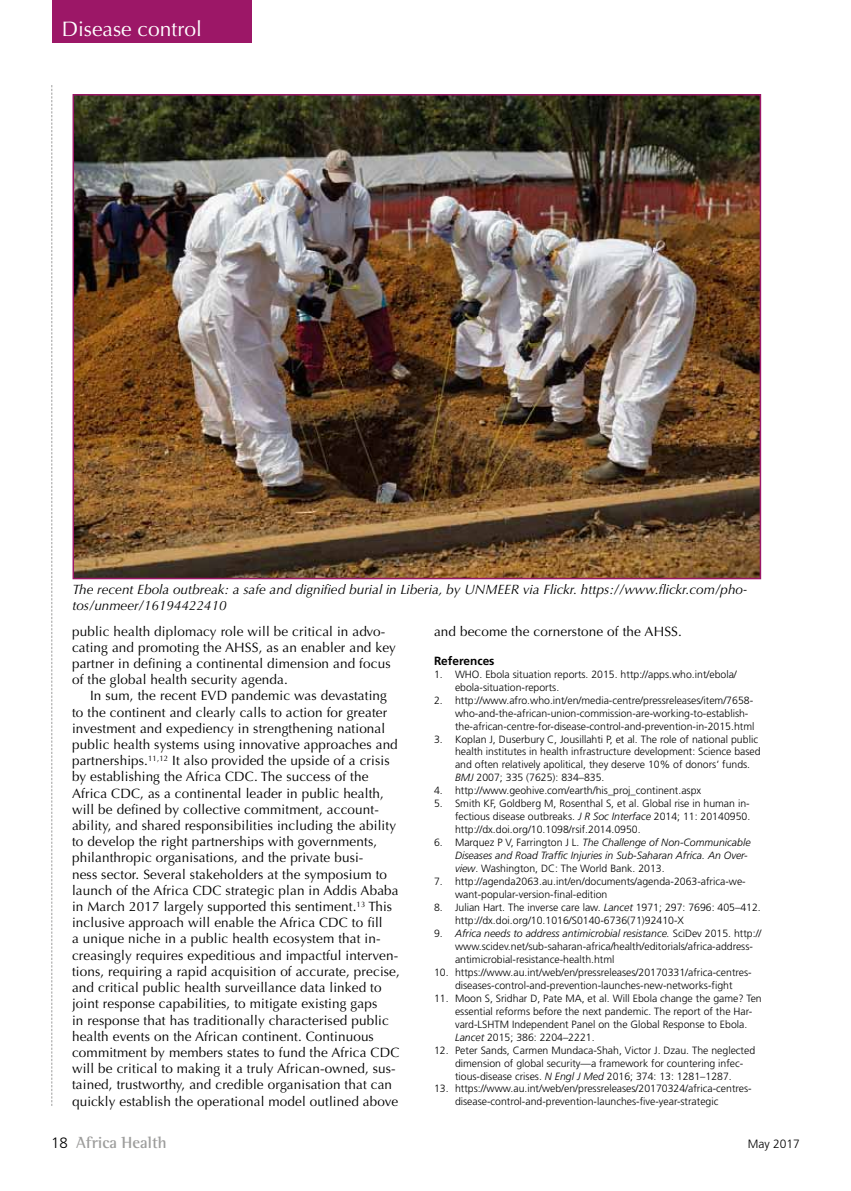
<style>
.page{position:relative;width:851px;height:1191px;background:#fff}
.page>*{position:absolute;margin:0;border:0;box-sizing:border-box;transform-origin:0 0}
.t1{font:21px "Optima";color:#fff}
.t2{font:700 16.5px "Rotis Semi Serif";color:#9d9d9c}
.t3{font:13.5px/16.2px "Optima";letter-spacing:.01em;color:#000}
.t4{font:italic 13.5px/16.2px "Optima";color:#000}
.t5{font:300 12px "Frutiger LT Std";color:#000}
.t6{font:700 11.85px "Frutiger LT Std";color:#000}
.t7{font:300 10.5px/12.9px "Frutiger LT Std";color:#000}
.t8{font:italic 300 10.5px/12.9px "Frutiger LT Std";color:#000}
.s1{font-style:italic}
.s2{font-style:normal}
.s3{font-family:"Frutiger LT Std";font-weight:300;font-size:15px;color:#000}
</style>
<div class="page">
<svg style="left:51px;top:85px;width:1px;height:1021px"></svg>
<div style="left:52px;top:0;width:200px;height:42px;background:#9c1767"></div>
<img style="left:75px;top:97px;width:683px;height:479px">
<div style="left:72px;top:94px;width:689px;height:485px;border:2px solid #9c1767"></div>
<h1 class="t1" style="left:62px;top:17px;width:142px">Disease control</h1>
<h1 class="t1" style="left:80px;top:17px;width:67px">Feature</h1>
<p class="t4" style="left:72px;top:581px;width:676px">The recent Ebola outbreak: a safe and dignified burial in Liberia, by UNMEER via Flickr. https://www.flickr.com/pho&shy;tos/unmeer/16194422410</p>
<p class="t3" style="left:72px;top:623px;width:325px">public health diplomacy role will be critical in advo&shy;cating and promoting the AHSS, as an enabler and key partner in defining a continental dimension and focus of the global health security agenda.</p>
<p class="t3" style="left:72px;top:688px;width:329px;text-indent:18px">In sum, the recent EVD pandemic was devastating to the continent and clearly calls to action for greater investment and expediency in strengthening national public health systems using innovative approaches and partnerships.<sup>11,12</sup> It also provided the upside of a crisis by establishing the Africa CDC. The success of the Africa CDC, as a continental leader in public health, will be defined by collective commitment, account&shy;ability, and shared responsibilities including the ability to develop the right partnerships with governments, philanthropic organisations, and the private busi-<br>ness sector. Several stakeholders at the symposium to launch of the Africa CDC strategic plan in Addis Ababa in March 2017 largely supported this sentiment.<sup>13</sup> This inclusive approach will enable the Africa CDC to fill<br>a unique niche in a public health ecosystem that in&shy;creasingly requires expeditious and impactful interven&shy;tions, requiring a rapid acquisition of accurate, precise, and critical public health surveillance data linked to joint response capabilities, to mitigate existing gaps<br>in response that has traditionally characterised public health events on the African continent. Continuous commitment by members states to fund the Africa CDC will be critical to making it a truly African-owned, sus&shy;tained, trustworthy, and credible organisation that can quickly establish the operational model outlined above</p>
<p class="t3" style="left:434px;top:623px;width:249px">and become the cornerstone of the AHSS.</p>
<p class="t6" style="left:434px;top:653px;width:62px">References</p>
<p class="t7" style="left:455px;top:668px;width:283px;text-indent:-21px">1. WHO. Ebola situation reports. 2015. http://apps.who.int/ebola/ ebola-situation-reports.</p>
<p class="t7" style="left:455px;top:693px;width:301px;text-indent:-21px">2. http://www.afro.who.int/en/media-centre/pressreleases/item/7658- who-and-the-african-union-commission-are-working-to-establish&shy;the-african-centre-for-disease-control-and-prevention-in-2015.html</p>
<p class="t7" style="left:455px;top:732px;width:307px;text-indent:-21px">3. Koplan J, Duserbury C, Jousillahti P, et al. The role of national public health institutes in health infrastructure development: Science based and often relatively apolitical, they deserve 10% of donors’ funds.<br><span class="s1">BMJ</span> 2007; 335 (7625): 834–835.</p>
<p class="t7" style="left:434px;top:784px;width:269px">4. http://www.geohive.com/earth/his_proj_continent.aspx</p>
<p class="t7" style="left:455px;top:797px;width:297px;text-align:justify;text-indent:-21px">5. Smith KF, Goldberg M, Rosenthal S, et al. Global rise in human in&shy;fectious disease outbreaks. <span class="s1">J R Soc Interface</span> 2014; 11: 20140950. http://dx.doi.org/10.1098/rsif.2014.0950.</p>
<p class="t8" style="left:455px;top:836px;width:297px;text-indent:-21px"><span class="s2">6. Marquez P V, Farrington J L.</span> The Challenge of Non-Communicable<br>Diseases and Road Traffic Injuries in Sub-Saharan Africa. An Over&shy;view<span class="s2">. Washington, DC: The World Bank. 2013.</span></p>
<p class="t7" style="left:455px;top:875px;width:292px;text-indent:-21px">7. http://agenda2063.au.int/en/documents/agenda-2063-africa-we&shy;want-popular-version-final-edition</p>
<p class="t7" style="left:455px;top:901px;width:307px;text-indent:-21px">8. Julian Hart. The inverse care law. <span class="s1">Lancet</span> 1971; 297: 7696: 405–412. http://dx.doi.org/10.1016/S0140-6736(71)92410-X</p>
<p class="t7" style="left:455px;top:927px;width:308px;text-indent:-21px">9. <span class="s1">Africa needs to address antimicrobial resistance.</span> SciDev 2015. http:// www.scidev.net/sub-saharan-africa/health/editorials/africa-address&shy;antimicrobial-resistance-health.html</p>
<p class="t7" style="left:434px;top:966px;width:319px;text-align:center">10. https://www.au.int/web/en/pressreleases/20170331/africa-centres&shy;diseases-control-and-prevention-launches-new-networks-fight</p>
<p class="t7" style="left:455px;top:991px;width:308px;text-indent:-21px">11. Moon S, Sridhar D, Pate MA, et al. Will Ebola change the game? Ten essential reforms before the next pandemic. The report of the Har&shy;vard-LSHTM Independent Panel on the Global Response to Ebola.<br><span class="s1">Lancet</span> 2015; 386: 2204–2221.</p>
<p class="t7" style="left:455px;top:1043px;width:301px;text-indent:-21px">12. Peter Sands, Carmen Mundaca-Shah, Victor J. Dzau. The neglected dimension of global security—a framework for countering infec&shy;tious-disease crises. <span class="s1">N Engl J Med</span> 2016; 374: 13: 1281–1287.</p>
<p class="t7" style="left:455px;top:1082px;width:298px;text-indent:-21px">13. https://www.au.int/web/en/pressreleases/20170324/africa-centres&shy;disease-control-and-prevention-launches-five-year-strategic</p>
<h2 class="t2" style="left:51px;top:1132px;width:117px"><span class="s3">18</span> Africa Health</h2>
<p class="t5" style="left:747px;top:1137px;width:54px">May 2017</p>
</div>
